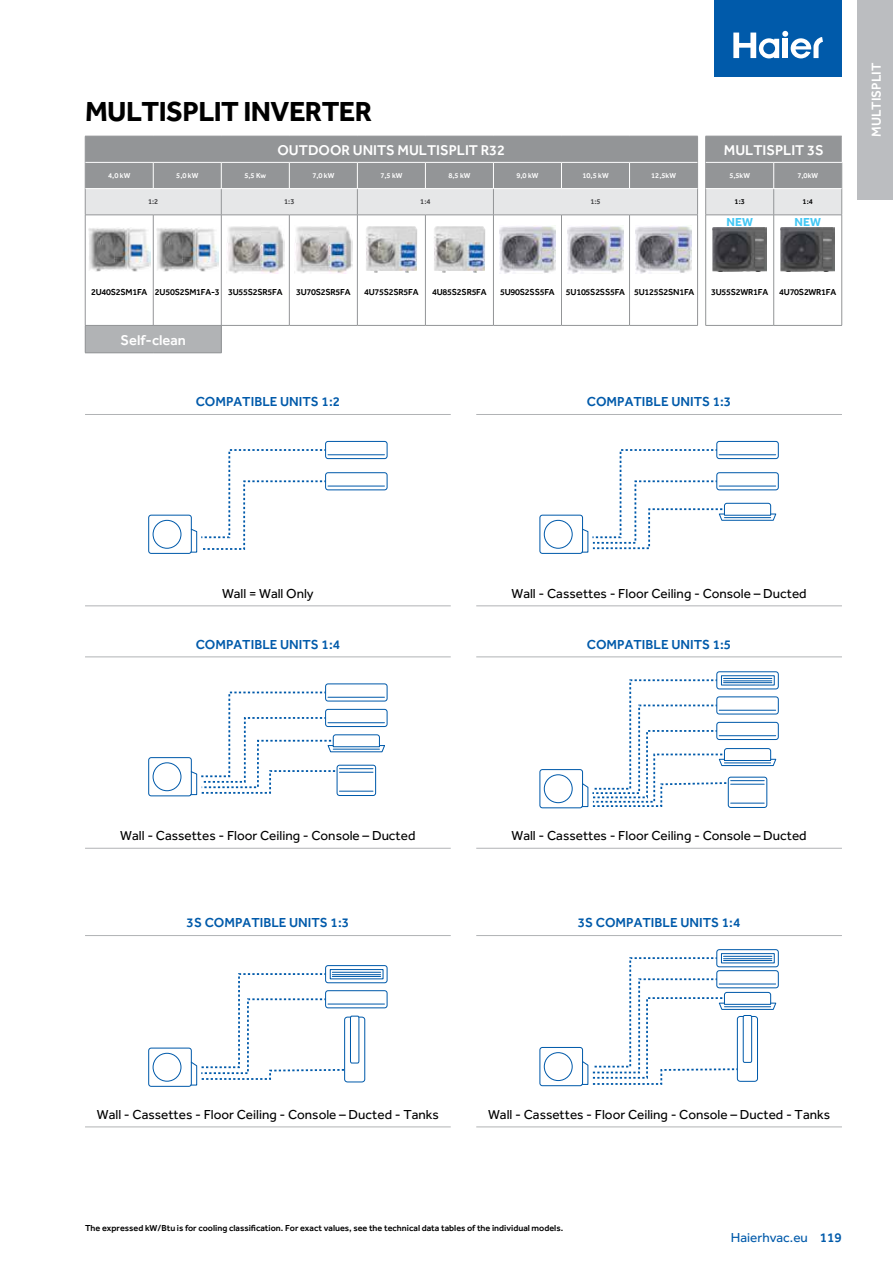
<style>
.page{position:relative;width:893px;height:1263px;background:#fff}
.page>*{position:absolute;margin:0;border:0;box-sizing:border-box;transform-origin:0 0}
.t1{font:700 28.5px "Effra";letter-spacing:-.02em;color:#000}
.t2{font:500 14.7px "Effra";color:#fff}
.t3{font:13.5px "Effra";color:#000}
.t4{font:500 13.5px "Effra";color:#005aaa}
.t5{font:13.5px "Effra";color:#005aaa}
.t6{font:500 13.5px "Effra";color:#fff}
.t7{font:700 12px "Effra";color:#43c7f4}
.t8{font:500 9px "Effra";letter-spacing:-.03em;color:#000}
.t9{font:500 9px "Effra";color:#000}
.t10{font:500 7.5px "Effra";color:#fff}
.t11{font:500 7.5px "Effra";color:#404042}
.t12{font:500 7.5px "Effra";color:#000}
.s1{font-weight:500}
</style>
<div class="page">
<div style="left:85px;top:325px;width:136px;height:28px;background:#b1b3b5"></div>
<hr style="left:85px;top:215px;width:68px;height:1px;background:#939597">
<hr style="left:153px;top:215px;width:68px;height:1px;background:#939597">
<hr style="left:221px;top:215px;width:68px;height:1px;background:#939597">
<hr style="left:289px;top:215px;width:68px;height:1px;background:#939597">
<hr style="left:357px;top:215px;width:68px;height:1px;background:#939597">
<hr style="left:425px;top:215px;width:68px;height:1px;background:#939597">
<hr style="left:493px;top:215px;width:68px;height:1px;background:#939597">
<hr style="left:561px;top:215px;width:68px;height:1px;background:#939597">
<hr style="left:629px;top:215px;width:69px;height:1px;background:#939597">
<hr style="left:85px;top:215px;width:1px;height:110px;background:#939597">
<hr style="left:153px;top:215px;width:1px;height:110px;background:#939597">
<hr style="left:221px;top:215px;width:1px;height:110px;background:#939597">
<hr style="left:289px;top:215px;width:1px;height:110px;background:#939597">
<hr style="left:357px;top:215px;width:1px;height:110px;background:#939597">
<hr style="left:425px;top:215px;width:1px;height:110px;background:#939597">
<hr style="left:493px;top:215px;width:1px;height:110px;background:#939597">
<hr style="left:561px;top:215px;width:1px;height:110px;background:#939597">
<hr style="left:629px;top:215px;width:1px;height:110px;background:#939597">
<hr style="left:697px;top:215px;width:1px;height:110px;background:#939597">
<hr style="left:85px;top:325px;width:68px;height:1px;background:#939597">
<svg style="left:85px;top:326px;width:1px;height:27px"></svg>
<hr style="left:153px;top:325px;width:68px;height:1px;background:#939597">
<hr style="left:221px;top:325px;width:68px;height:1px;background:#939597">
<svg style="left:221px;top:326px;width:1px;height:27px"></svg>
<hr style="left:289px;top:325px;width:68px;height:1px;background:#939597">
<hr style="left:357px;top:325px;width:68px;height:1px;background:#939597">
<hr style="left:425px;top:325px;width:68px;height:1px;background:#939597">
<hr style="left:493px;top:325px;width:68px;height:1px;background:#939597">
<hr style="left:561px;top:325px;width:68px;height:1px;background:#939597">
<hr style="left:629px;top:325px;width:69px;height:1px;background:#939597">
<hr style="left:85px;top:353px;width:68px;height:1px;background:#939597">
<hr style="left:153px;top:353px;width:68px;height:1px;background:#939597">
<svg style="left:85px;top:136px;width:613px;height:79px;background:#afb1b2"></svg>
<hr style="left:85px;top:188px;width:68px;height:1px;background:#fff">
<hr style="left:153px;top:188px;width:68px;height:1px;background:#fff">
<hr style="left:221px;top:188px;width:68px;height:1px;background:#fff">
<hr style="left:289px;top:188px;width:68px;height:1px;background:#fff">
<hr style="left:357px;top:188px;width:68px;height:1px;background:#fff">
<hr style="left:425px;top:188px;width:68px;height:1px;background:#fff">
<hr style="left:493px;top:188px;width:68px;height:1px;background:#fff">
<hr style="left:561px;top:188px;width:68px;height:1px;background:#fff">
<hr style="left:629px;top:188px;width:68px;height:1px;background:#fff">
<img style="left:88px;top:228px;width:62px;height:43px">
<img style="left:156px;top:228px;width:62px;height:43px">
<img style="left:226px;top:226px;width:58px;height:47px">
<img style="left:294px;top:226px;width:58px;height:47px">
<img style="left:366px;top:226px;width:51px;height:47px">
<img style="left:434px;top:226px;width:51px;height:47px">
<img style="left:499px;top:226px;width:57px;height:47px">
<img style="left:567px;top:226px;width:57px;height:47px">
<img style="left:635px;top:226px;width:57px;height:47px">
<hr style="left:705px;top:215px;width:69px;height:1px;background:#939597">
<hr style="left:774px;top:215px;width:68px;height:1px;background:#939597">
<hr style="left:705px;top:215px;width:1px;height:110px;background:#939597">
<hr style="left:773px;top:215px;width:1px;height:110px;background:#939597">
<hr style="left:841px;top:215px;width:1px;height:110px;background:#939597">
<hr style="left:705px;top:325px;width:69px;height:1px;background:#939597">
<hr style="left:774px;top:325px;width:68px;height:1px;background:#939597">
<svg style="left:705px;top:136px;width:137px;height:79px;background:#afb0b2"></svg>
<hr style="left:706px;top:188px;width:68px;height:1px;background:#fff">
<hr style="left:774px;top:188px;width:68px;height:1px;background:#fff">
<img style="left:713px;top:228px;width:54px;height:43px">
<img style="left:781px;top:228px;width:54px;height:43px">
<div style="left:148px;top:515px;width:44px;height:39px;border:1px solid #005aaa;border-radius:3px"></div>
<svg style="left:152px;top:441px;width:236px;height:112px"></svg>
<hr style="left:85px;top:414px;width:366px;height:1px;background:#b1b3b5">
<hr style="left:85px;top:606px;width:366px;height:1px;background:#b1b3b5">
<div style="left:539px;top:515px;width:44px;height:39px;border:1px solid #005aaa;border-radius:3px"></div>
<svg style="left:543px;top:441px;width:236px;height:112px"></svg>
<div style="left:325px;top:965px;width:63px;height:18px;border:1px solid #005aaa;border-radius:3px"></div>
<div style="left:148px;top:1047px;width:44px;height:40px;border:1px solid #005aaa;border-radius:3px"></div>
<svg style="left:152px;top:968px;width:236px;height:118px"></svg>
<hr style="left:476px;top:414px;width:366px;height:1px;background:#b1b3b5">
<hr style="left:476px;top:606px;width:366px;height:1px;background:#b1b3b5">
<div style="left:716px;top:949px;width:63px;height:18px;border:1px solid #005aaa;border-radius:3px"></div>
<div style="left:539px;top:1047px;width:44px;height:39px;border:1px solid #005aaa;border-radius:3px"></div>
<svg style="left:543px;top:952px;width:236px;height:134px"></svg>
<div style="left:148px;top:757px;width:44px;height:39px;border:1px solid #005aaa;border-radius:3px"></div>
<svg style="left:152px;top:683px;width:236px;height:113px"></svg>
<hr style="left:85px;top:657px;width:366px;height:1px;background:#b1b3b5">
<hr style="left:85px;top:935px;width:366px;height:1px;background:#b1b3b5">
<hr style="left:476px;top:935px;width:366px;height:1px;background:#b1b3b5">
<hr style="left:85px;top:848px;width:366px;height:1px;background:#b1b3b5">
<hr style="left:85px;top:1127px;width:366px;height:1px;background:#b1b3b5">
<hr style="left:476px;top:1127px;width:366px;height:1px;background:#b1b3b5">
<div style="left:716px;top:671px;width:63px;height:18px;border:1px solid #005aaa;border-radius:3px"></div>
<div style="left:539px;top:769px;width:44px;height:39px;border:1px solid #005aaa;border-radius:3px"></div>
<svg style="left:543px;top:675px;width:236px;height:133px"></svg>
<hr style="left:476px;top:657px;width:366px;height:1px;background:#b1b3b5">
<hr style="left:476px;top:848px;width:366px;height:1px;background:#b1b3b5">
<div style="left:858px;top:0;width:35px;height:200px;background:#bbbdc0"></div>
<div style="left:714px;top:0;width:128px;height:77px;background:#005aaa"></div>
<svg style="left:733px;top:31px;width:90px;height:27px"></svg>
<h1 class="t1" style="left:85px;top:94px;width:289px">MULTISPLIT INVERTER</h1>
<p class="t2" style="left:277px;top:141px;width:229px">OUTDOOR UNITS MULTISPLIT R32</p>
<p class="t10" style="left:108px;top:171px;width:24px">4,0 kW</p>
<p class="t10" style="left:176px;top:171px;width:24px">5,0 kW</p>
<p class="t10" style="left:244px;top:171px;width:23px">5,5 Kw</p>
<p class="t10" style="left:312px;top:171px;width:24px">7,0 kW</p>
<p class="t10" style="left:380px;top:171px;width:24px">7,5 kW</p>
<p class="t10" style="left:448px;top:171px;width:24px">8,5 kW</p>
<p class="t10" style="left:516px;top:171px;width:24px">9,0 kW</p>
<p class="t10" style="left:582px;top:171px;width:28px">10,5 kW</p>
<p class="t10" style="left:651px;top:171px;width:26px">12,5kW</p>
<p class="t11" style="left:148px;top:197px;width:12px">1:2</p>
<p class="t11" style="left:284px;top:197px;width:12px">1:3</p>
<p class="t11" style="left:420px;top:197px;width:12px">1:4</p>
<p class="t11" style="left:590px;top:197px;width:12px">1:5</p>
<p class="t2" style="left:724px;top:141px;width:101px">MULTISPLIT 3S</p>
<p class="t10" style="left:729px;top:171px;width:22px">5,5kW</p>
<p class="t10" style="left:797px;top:171px;width:22px">7,0kW</p>
<p class="t12" style="left:735px;top:197px;width:12px">1:3</p>
<p class="t12" style="left:803px;top:197px;width:12px">1:4</p>
<p class="t7" style="left:726px;top:215px;width:28px">NEW</p>
<p class="t7" style="left:794px;top:215px;width:28px">NEW</p>
<p class="t8" style="left:91px;top:286px;width:193px">2U40S2SM1FA 2U50S2SM1FA-3 3U55S2SR5FA</p>
<p class="t8" style="left:296px;top:286px;width:56px">3U70S2SR5FA</p>
<p class="t8" style="left:364px;top:286px;width:56px">4U75S2SR5FA</p>
<p class="t8" style="left:432px;top:286px;width:56px">4U85S2SR5FA</p>
<p class="t8" style="left:500px;top:286px;width:196px">5U90S2SS5FA 5U105S2SS5FA 5U125S2SN1FA</p>
<p class="t2" style="left:121px;top:331px;width:67px">Self-clean</p>
<p class="t8" style="left:711px;top:286px;width:127px">3U55S2WR1FA 4U70S2WR1FA</p>
<p class="t4" style="left:196px;top:394px;width:146px">COMPATIBLE UNITS 1:2</p>
<p class="t4" style="left:587px;top:394px;width:146px">COMPATIBLE UNITS 1:3</p>
<p class="t6" style="left:868px;top:137px;width:76px;rotate:-90deg">MULTISPLIT</p>
<p class="t3" style="left:222px;top:585px;width:93px">Wall = Wall Only</p>
<p class="t4" style="left:196px;top:636px;width:146px">COMPATIBLE UNITS 1:4</p>
<p class="t3" style="left:511px;top:585px;width:297px">Wall - Cassettes - Floor Ceiling - Console – Ducted</p>
<p class="t4" style="left:587px;top:636px;width:146px">COMPATIBLE UNITS 1:5</p>
<p class="t3" style="left:120px;top:828px;width:297px">Wall - Cassettes - Floor Ceiling - Console – Ducted</p>
<p class="t3" style="left:511px;top:828px;width:297px">Wall - Cassettes - Floor Ceiling - Console – Ducted</p>
<p class="t4" style="left:187px;top:915px;width:164px">3S COMPATIBLE UNITS 1:3</p>
<p class="t4" style="left:578px;top:915px;width:164px">3S COMPATIBLE UNITS 1:4</p>
<p class="t3" style="left:97px;top:1106px;width:343px">Wall - Cassettes - Floor Ceiling - Console – Ducted - Tanks</p>
<p class="t3" style="left:488px;top:1106px;width:343px">Wall - Cassettes - Floor Ceiling - Console – Ducted - Tanks</p>
<p class="t9" style="left:85px;top:1222px;width:480px">The expressed kW/Btu is for cooling classification. For exact values, see the technical data tables of the individual models.</p>
<p class="t5" style="left:731px;top:1230px;width:112px">Haierhvac.eu <span class="s1">119</span></p>
</div>
